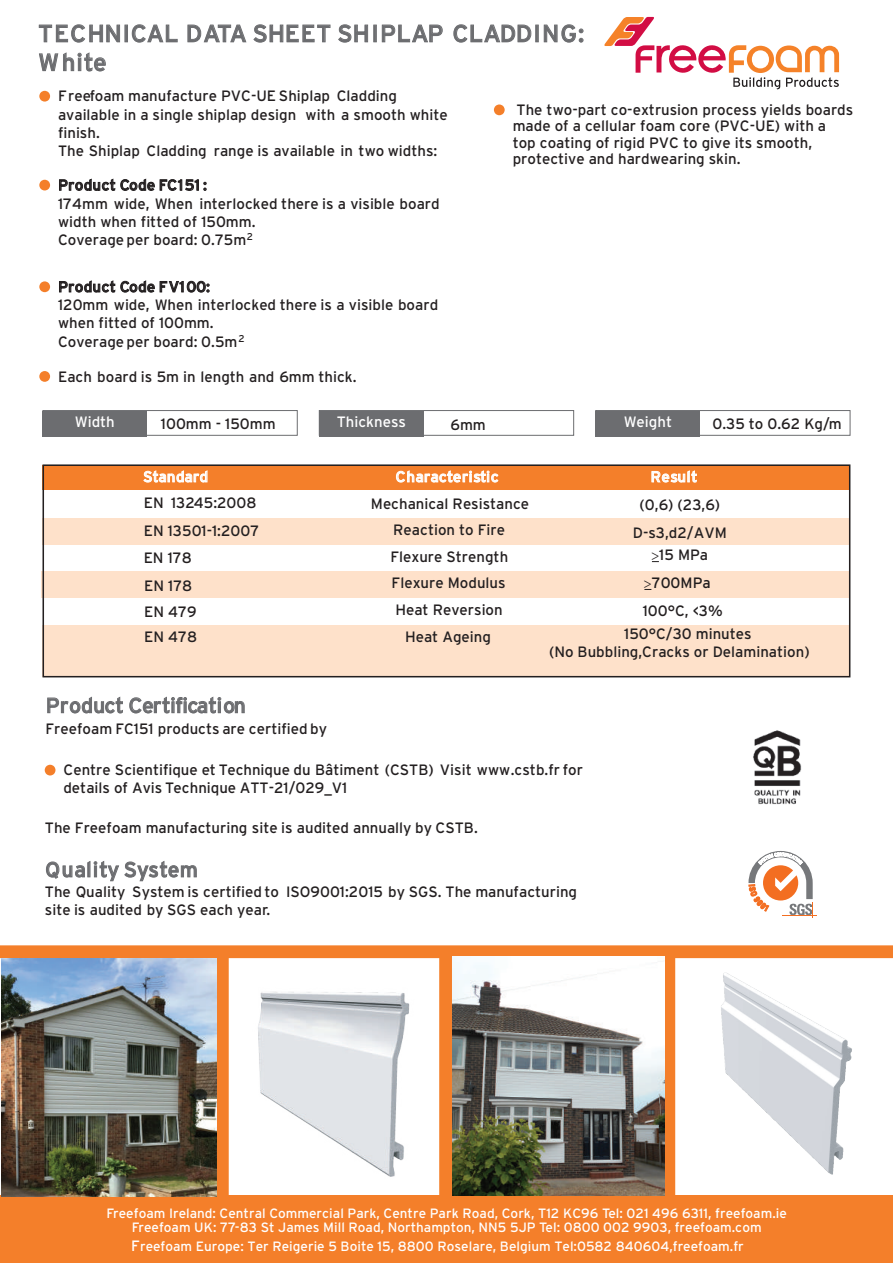
<style>
.page{position:relative;width:893px;height:1263px;background:#fff}
.page>*{position:absolute;margin:0;border:0;box-sizing:border-box;transform-origin:0 0}
.t1{font:24px/28.8px "Interstate";letter-spacing:.035em;color:#6c6d70}
.t2{font:21px "Interstate";color:#6c6d70}
.t3{font:15px/18.3px "Interstate";color:#231f20}
.t4{font:15px "Interstate";color:#fff}
.t5{font:15px "Interstate";letter-spacing:.025em;color:#fff}
.t6{font:13.5px/14.7px "Interstate";color:#fff;text-align:center}
.s1{font-family:"Minion Pro"}
.s2{color:#201c1d}
.s3{font-size:15px}
</style>
<div class="page">
<div style="left:43px;top:410px;width:255px;height:26px;border:1px solid #6c6d70"></div>
<div style="left:43px;top:518px;width:807px;height:27px;background:#fee1ca"></div>
<div style="left:41px;top:572px;width:808px;height:26px;background:#fee1ca"></div>
<div style="left:43px;top:625px;width:807px;height:51px;background:#fee1ca"></div>
<div style="left:43px;top:465px;width:807px;height:24px;background:#f47f2a"></div>
<div style="left:43px;top:411px;width:104px;height:25px;background:#6c6d70"></div>
<svg style="left:604px;top:17px;width:235px;height:72px"></svg>
<svg style="left:39px;top:91px;width:11px;height:11px"></svg>
<svg style="left:39px;top:180px;width:11px;height:10px"></svg>
<svg style="left:59px;top:179px;width:147px;height:12px"></svg>
<svg style="left:39px;top:281px;width:11px;height:11px"></svg>
<svg style="left:59px;top:280px;width:150px;height:13px"></svg>
<svg style="left:39px;top:371px;width:11px;height:11px"></svg>
<svg style="left:494px;top:104px;width:11px;height:11px"></svg>
<svg style="left:39px;top:24px;width:81px;height:19px"></svg>
<div style="left:125px;top:25px;width:3px;height:17px;border:1px solid #6c6d70"></div>
<svg style="left:132px;top:24px;width:46px;height:19px"></svg>
<svg style="left:187px;top:24px;width:60px;height:19px"></svg>
<svg style="left:253px;top:24px;width:78px;height:19px"></svg>
<svg style="left:338px;top:24px;width:30px;height:19px"></svg>
<div style="left:373px;top:25px;width:4px;height:17px;border:1px solid #6c6d70"></div>
<svg style="left:382px;top:24px;width:61px;height:19px"></svg>
<svg style="left:453px;top:24px;width:79px;height:19px"></svg>
<div style="left:535px;top:25px;width:4px;height:17px;border:1px solid #6c6d70"></div>
<svg style="left:544px;top:24px;width:39px;height:19px"></svg>
<svg style="left:39px;top:52px;width:67px;height:20px"></svg>
<div style="left:0;top:1195px;width:893px;height:68px;background:#f47f2a"></div>
<div style="left:0;top:945px;width:893px;height:13px;background:#f47f2a"></div>
<div style="left:216px;top:951px;width:13px;height:246px;background:#f47f2a"></div>
<div style="left:439px;top:951px;width:13px;height:246px;background:#f47f2a"></div>
<div style="left:662px;top:951px;width:13px;height:246px;background:#f47f2a"></div>
<svg style="left:46px;top:861px;width:151px;height:20px"></svg>
<hr style="left:782px;top:915px;width:35px;height:1px;background:#f36e21">
<svg style="left:748px;top:851px;width:65px;height:67px"></svg>
<div style="left:319px;top:410px;width:255px;height:26px;border:1px solid #6c6d70"></div>
<div style="left:319px;top:411px;width:104px;height:25px;background:#6c6d70"></div>
<div style="left:595px;top:410px;width:255px;height:26px;border:1px solid #6c6d70"></div>
<div style="left:595px;top:411px;width:104px;height:25px;background:#6c6d70"></div>
<div style="left:43px;top:464px;width:807px;height:213px;border:2px solid #231f20"></div>
<svg style="left:143px;top:470px;width:64px;height:12px"></svg>
<svg style="left:396px;top:470px;width:102px;height:12px"></svg>
<svg style="left:652px;top:470px;width:45px;height:12px"></svg>
<img style="left:258px;top:991px;width:152px;height:186px">
<img style="left:721px;top:972px;width:131px;height:203px">
<img style="left:2px;top:959px;width:215px;height:237px">
<img style="left:453px;top:957px;width:211px;height:238px">
<svg style="left:47px;top:696px;width:76px;height:17px"></svg>
<svg style="left:129px;top:696px;width:116px;height:17px"></svg>
<svg style="left:45px;top:765px;width:10px;height:10px"></svg>
<img style="left:753px;top:730px;width:49px;height:75px">
<h1 class="t1" style="left:38px;top:19px;width:547px">TECHNICAL DATA SHEET SHIPLAP CLADDING:<br>White</h1>
<p class="t3" style="left:58px;top:87px;width:391px">Freefoam manufacture PVC-UE Shiplap Cladding available in a single shiplap design with a smooth white finish.<br>The Shiplap Cladding range is available in two widths:</p>
<p class="t3" style="left:58px;top:176px;width:383px">Product Code FC151 :<br>174mm wide, When interlocked there is a visible board width when fitted of 150mm.<br>Coverage per board: 0.75m<sup>2</sup></p>
<p class="t3" style="left:58px;top:277px;width:382px">Product Code FV100:<br>120mm wide, When interlocked there is a visible board when fitted of 100mm.<br>Coverage per board: 0.5m<sup>2</sup></p>
<p class="t3" style="left:58px;top:367px;width:300px">Each board is 5m in length and 6mm thick.</p>
<p class="t3" style="left:513px;top:101px;width:342px;line-height:16.4px">The two-part co-extrusion process yields boards made of a cellular foam core (PVC-UE) with a<br>top coating of rigid PVC to give its smooth, protective and hardwearing skin.</p>
<p class="t4" style="left:75px;top:413px;width:42px">Width</p>
<p class="t3" style="left:161px;top:415px;width:116px">100mm - 150mm</p>
<p class="t4" style="left:337px;top:413px;width:71px">Thickness</p>
<p class="t3" style="left:450px;top:416px;width:37px">6mm</p>
<p class="t4" style="left:624px;top:413px;width:50px">Weight</p>
<p class="t3" style="left:712px;top:414px;width:131px">0.35 to 0.62 Kg/m</p>
<p class="t4" style="left:143px;top:468px;width:66px">Standard</p>
<p class="t3" style="left:144px;top:488px;width:117px;line-height:28.5px">EN 13245:2008<br>EN 13501-1:2007</p>
<p class="t3" style="left:144px;top:543px;width:50px;line-height:28.3px">EN 178<br>EN 178</p>
<p class="t3" style="left:144px;top:599px;width:55px;line-height:25px">EN 479<br>EN 478</p>
<p class="t5" style="left:396px;top:468px;width:105px">Characteristic</p>
<p class="t3" style="left:371px;top:490px;width:160px;line-height:26.7px;text-align:center">Mechanical Resistance<br>Reaction to Fire<br>Flexure Strength<br>Flexure Modulus<br>Heat Reversion<br>Heat Ageing</p>
<p class="t4" style="left:651px;top:468px;width:48px">Result</p>
<p class="t3" style="left:640px;top:496px;width:82px">(0,6) (23,6)</p>
<p class="t3" style="left:633px;top:521px;width:95px;line-height:23px;text-align:center">D-s3,d2/AVM <span class="s1">&gt;</span>15 MPa</p>
<p class="t3" style="left:643px;top:569px;width:82px;line-height:27.9px"><span class="s1">&gt;</span><span class="s2">700MPa<br></span>100°C, &lt;3%</p>
<p class="t3" style="left:624px;top:624px;width:129px">150°C/30 minutes</p>
<p class="t3" style="left:549px;top:643px;width:262px">(No Bubbling,Cracks or Delamination)</p>
<h2 class="t2" style="left:46px;top:693px;width:201px">Product Certification</h2>
<p class="t3" style="left:46px;top:720px;width:283px">Freefoam FC151 products are certified by</p>
<p class="t3" style="left:63px;top:761px;width:521px;line-height:17.4px">Centre Scientifique et Technique du Bâtiment (CSTB) Visit www.cstb.fr for details of Avis Technique ATT-21/029_V1</p>
<p class="t3" style="left:45px;top:818px;width:434px">The Freefoam manufacturing site is audited annually by CSTB.</p>
<h2 class="t2" style="left:45px;top:858px;width:154px">Quality System</h2>
<p class="t3" style="left:45px;top:883px;width:534px;line-height:17.5px">The Quality System is certified to ISO9001:2015 by SGS. The manufacturing site is audited by SGS each year.</p>
<p class="t6" style="left:107px;top:1205px;width:682px">Freefoam Ireland: Central Commercial Park, Centre Park Road, Cork, T12 KC96 Tel: 021 496 6311, freefoam.ie<br>Freefoam UK: 77-83 St James Mill Road, Northampton, NN5 5JP Tel: 0800 002 9903, freefoam.com</p>
<p class="t6" style="left:131px;top:1239px;width:614px"><span class="s3">F</span>reefoam Europe: Ter Reigerie 5 Boite 15, 8800 Roselare, Belgium Tel:0582 840604,freefoam.fr</p>
</div>
